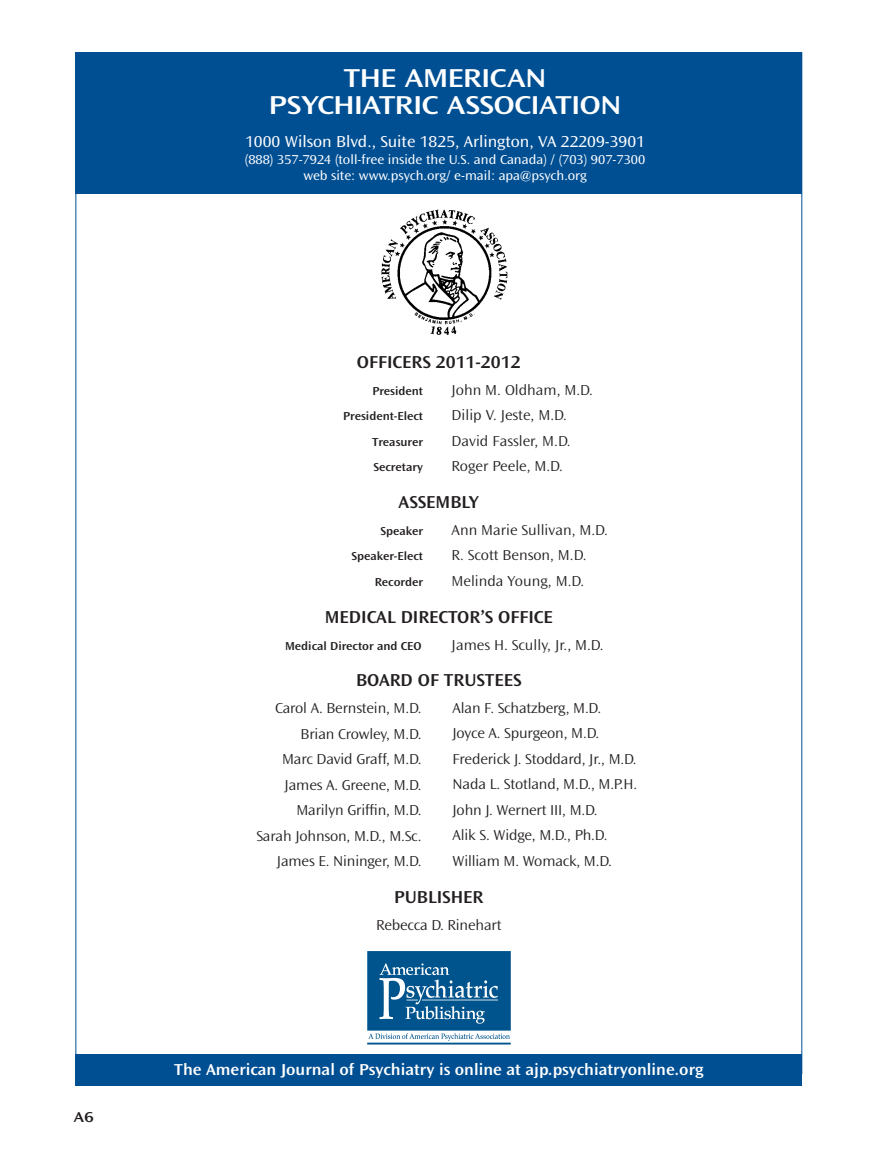
<style>
.page{position:relative;width:878px;height:1175px;background:#fff}
.page>*{position:absolute;margin:0;border:0;box-sizing:border-box;transform-origin:0 0}
.t1{font:27px/27px "Ocean Sans MM 512 800";letter-spacing:.12em;color:#fff;text-align:center}
.t2{font:18px "Ocean Sans MM 512 600";letter-spacing:.06em;color:#231f20}
.t3{font:16.5px "Ocean Sans MM 512 600";letter-spacing:.055em;color:#fff}
.t4{font:16.5px "Ocean Sans MM 360 600";letter-spacing:.045em;color:#fff}
.t5{font:15px/25.5px "Ocean Sans MM 310 600";letter-spacing:.02em;color:#231f20;text-align:right}
.t6{font:15px "Ocean Sans MM 310 600";letter-spacing:.04em;color:#231f20}
.t7{font:15px "Ocean Sans MM 512 800";color:#231f20}
.t8{font:13.5px/16.2px "Ocean Sans MM 360 600";letter-spacing:.04em;color:#fff;text-align:center}
.t9{font:12px "Ocean Sans MM 512 600";letter-spacing:.06em;color:#231f20}
</style>
<div class="page">
<div style="left:75px;top:52px;width:727px;height:142px;background:#004f93"></div>
<div style="left:75px;top:1054px;width:727px;height:31px;background:#004f93"></div>
<img style="left:381px;top:209px;width:127px;height:126px">
<div style="left:367px;top:951px;width:144px;height:79px;background:#00548e"></div>
<svg style="left:379px;top:963px;width:119px;height:60px"></svg>
<svg style="left:368px;top:1033px;width:142px;height:8px"></svg>
<hr style="left:367px;top:1042px;width:143px;height:2px;background:#00548e">
<p class="t7" style="left:74px;top:1108px;width:19px">A6</p>
<h1 class="t1" style="left:269px;top:65px;width:350px">THE AMERICAN<br>PSYCHIATRIC ASSOCIATION</h1>
<p class="t4" style="left:245px;top:133px;width:400px">1000 Wilson Blvd., Suite 1825, Arlington, VA 22209-3901</p>
<p class="t8" style="left:245px;top:151px;width:401px">(888) 357-7924 (toll-free inside the U.S. and Canada) / (703) 907-7300 web site: www.psych.org/ e-mail: apa@psych.org</p>
<p class="t2" style="left:357px;top:352px;width:164px">officers 2011-2012</p>
<p class="t9" style="left:372px;top:384px;width:52px">President</p>
<p class="t6" style="left:451px;top:381px;width:143px">John M. Oldham, M.D.</p>
<p class="t9" style="left:343px;top:410px;width:81px">President-Elect</p>
<p class="t5" style="left:451px;top:403px;width:117px">Dilip V. Jeste, M.D.</p>
<p class="t9" style="left:372px;top:435px;width:52px">Treasurer</p>
<p class="t5" style="left:451px;top:428px;width:121px">David Fassler, M.D.</p>
<p class="t9" style="left:373px;top:461px;width:50px">Secretary</p>
<p class="t5" style="left:451px;top:454px;width:113px">Roger Peele, M.D.</p>
<p class="t2" style="left:398px;top:492px;width:80px">Assembly</p>
<p class="t9" style="left:380px;top:524px;width:44px">Speaker</p>
<p class="t5" style="left:451px;top:517px;width:158px">Ann Marie Sullivan, M.D.</p>
<p class="t9" style="left:351px;top:550px;width:73px">Speaker-Elect</p>
<p class="t5" style="left:451px;top:543px;width:136px">R. Scott Benson, M.D.</p>
<p class="t9" style="left:375px;top:575px;width:50px">Recorder</p>
<p class="t5" style="left:451px;top:568px;width:134px">Melinda Young, M.D.</p>
<p class="t2" style="left:325px;top:606px;width:228px">Medical Director’s Office</p>
<p class="t9" style="left:285px;top:639px;width:124px">Medical Director and CEO</p>
<p class="t5" style="left:451px;top:632px;width:153px">James H. Scully, Jr., M.D.</p>
<p class="t2" style="left:356px;top:670px;width:166px">Board of TrusteEs</p>
<p class="t5" style="left:256px;top:695px;width:167px">Carol A. Bernstein, M.D.<br>Brian Crowley, M.D.<br>Marc David Graff, M.D.<br>James A. Greene, M.D.<br>Marilyn Griffin, M.D.<br>Sarah Johnson, M.D., M.Sc.<br>James E. Nininger, M.D.</p>
<p class="t2" style="left:394px;top:887px;width:21px">PUBLIS</p>
<p class="t2" style="left:450px;top:887px;width:23px">HER</p>
<p class="t5" style="left:376px;top:912px;width:127px">Rebecca D. Rinehart</p>
<p class="t5" style="left:452px;top:695px;width:186px;text-align:left">Alan F. Schatzberg, M.D.<br>Joyce A. Spurgeon, M.D.<br>Frederick J. Stoddard, Jr., M.D.<br>Nada L. Stotland, M.D., M.P.H.<br>John J. Wernert III, M.D.<br>Alik S. Widge, M.D., Ph.D.<br>William M. Womack, M.D.</p>
<p class="t3" style="left:174px;top:1060px;width:530px">The American Journal of Psychiatry is online at ajp.psychiatryonline.org</p>
</div>
